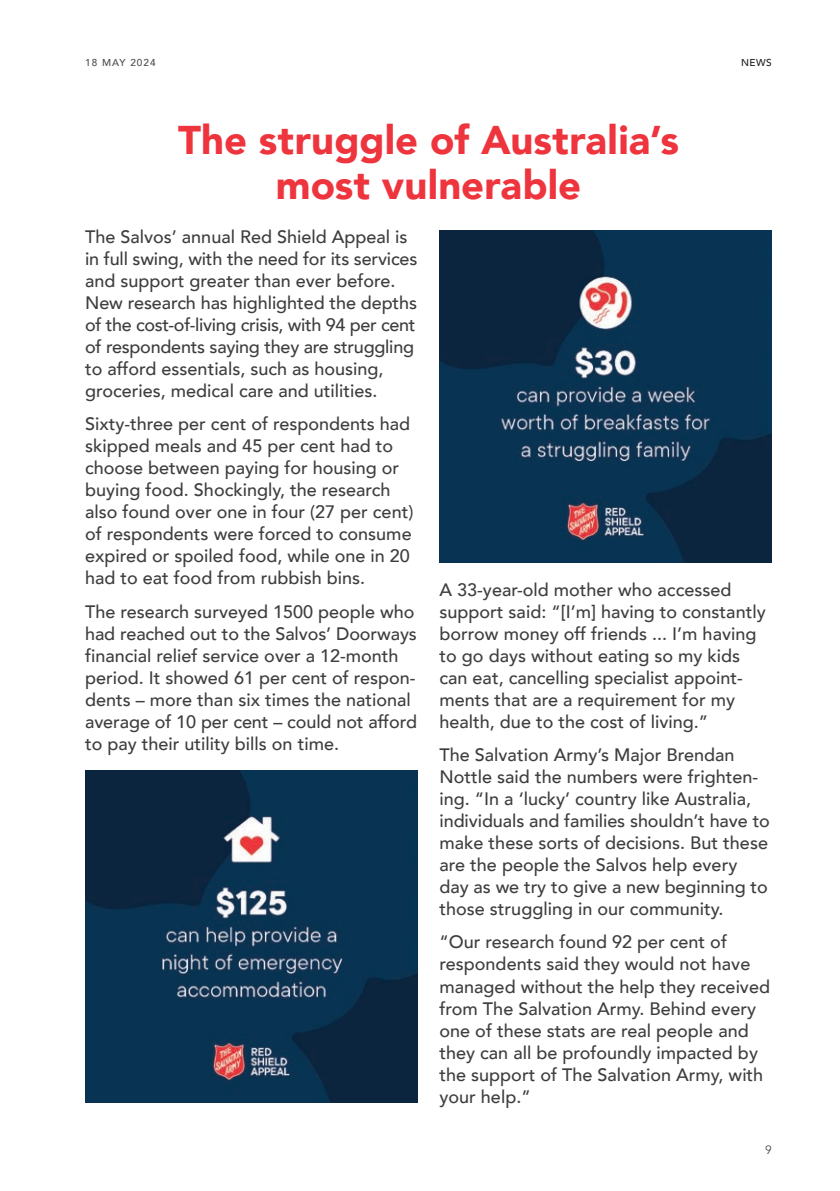
<style>
.page{position:relative;width:840px;height:1191px;background:#fff}
.page>*{position:absolute;margin:0;border:0;box-sizing:border-box;transform-origin:0 0}
.Salvos_Header{font:900 40px/44px "Avenir";letter-spacing:.005em;color:#ee343d;text-align:center}
.Salvos_Body{font:500 18px/22px "Avenir";color:#3e3e3f}
.t1{font:12px "Avenir";color:#4b4c4d}
.t2{font:500 10px "Avenir";letter-spacing:.1em;color:#4b4c4d}
.Page_name_-_Right{font:500 10px "Avenir";color:#231f20}
</style>
<div class="page">
<img style="left:439px;top:230px;width:332px;height:332px">
<img style="left:85px;top:770px;width:332px;height:332px">
<p class="t2" style="left:85px;top:54px;width:72px">18 May 2024</p>
<p class="Salvos_Header" style="left:178px;top:117px;width:502px">The struggle of Australia’s most vulnerable</p>
<p class="Page_name_-_Right" style="left:740px;top:54px;width:32px">NEWS</p>
<p class="Salvos_Body" style="left:85px;top:224px;width:333px">The Salvos’ annual Red Shield Appeal is in full swing, with the need for its services and support greater than ever before.<br>New research has highlighted the depths of the cost-of-living crisis, with 94 per cent of respondents saying they are struggling to afford essentials, such as housing, groceries, medical care and utilities.</p>
<p class="Salvos_Body" style="left:85px;top:412px;width:329px">Sixty-three per cent of respondents had skipped meals and 45 per cent had to choose between paying for housing or buying food. Shockingly, the research also found over one in four (27 per cent) of respondents were forced to consume expired or spoiled food, while one in 20 had to eat food from rubbish bins.</p>
<p class="Salvos_Body" style="left:85px;top:599px;width:333px">The research surveyed 1500 people who had reached out to the Salvos’ Doorways financial relief service over a 12-month period. It showed 61 per cent of respon&shy;dents – more than six times the national average of 10 per cent – could not afford to pay their utility bills on time.</p>
<p class="Salvos_Body" style="left:439px;top:577px;width:327px">A 33-year-old mother who accessed support said: “[I’m] having to constantly borrow money off friends ... I’m having to go days without eating so my kids can eat, cancelling specialist appoint&shy;ments that are a requirement for my health, due to the cost of living.”</p>
<p class="Salvos_Body" style="left:439px;top:742px;width:332px">The Salvation Army’s Major Brendan Nottle said the numbers were frighten&shy;ing. “In a ‘lucky’ country like Australia, individuals and families shouldn’t have to make these sorts of decisions. But these are the people the Salvos help every day as we try to give a new beginning to those struggling in our community.</p>
<p class="Salvos_Body" style="left:439px;top:930px;width:332px">“Our research found 92 per cent of respondents said they would not have managed without the help they received from The Salvation Army. Behind every one of these stats are real people and they can all be profoundly impacted by the support of The Salvation Army, with your help.”</p>
<p class="t1" style="left:764px;top:1142px;width:8px">9</p>
</div>
